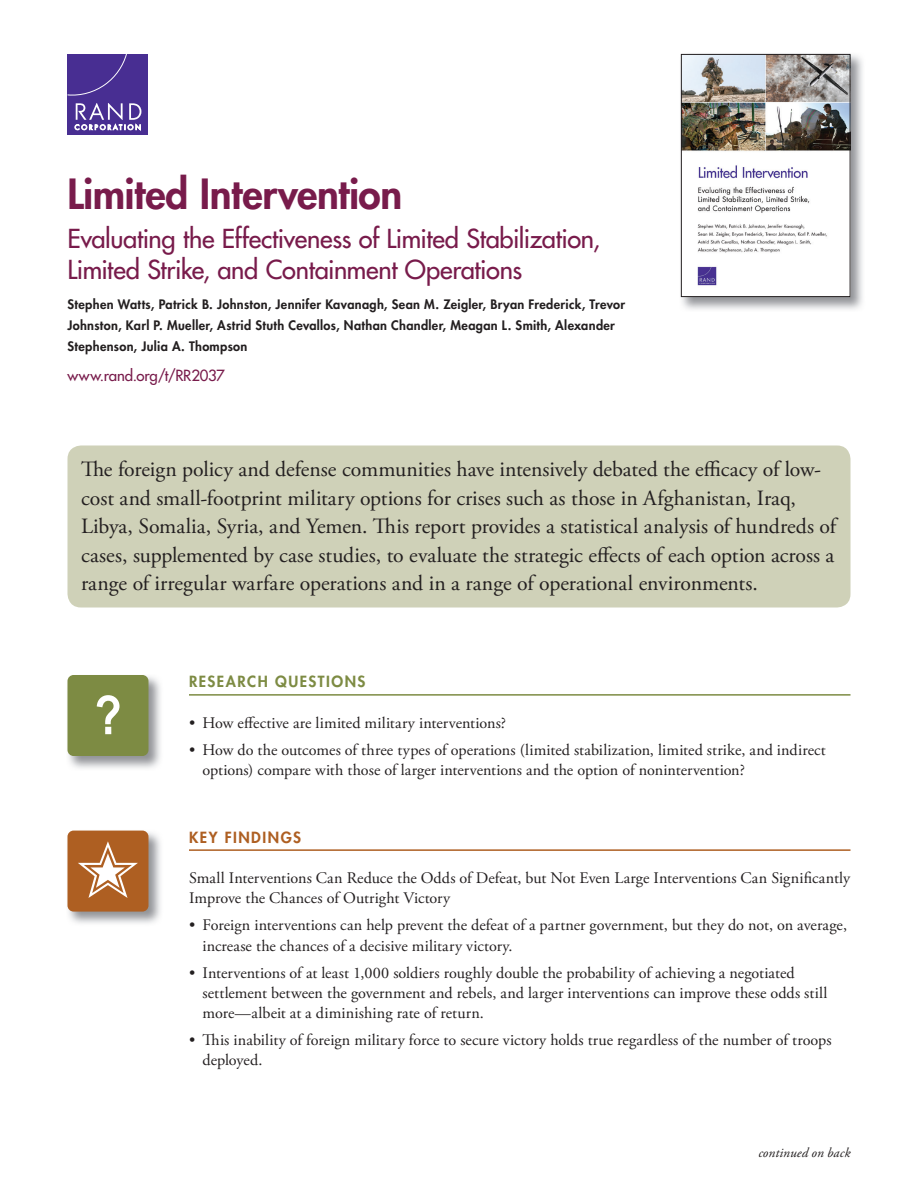
<style>
.page{position:relative;width:918px;height:1188px;background:#fff}
.page>*{position:absolute;margin:0;border:0;box-sizing:border-box;transform-origin:0 0}
.t1{font:700 54px "Arial Narrow";color:#fff}
.t2{font:800 40.5px "Futura Std";letter-spacing:-.005em;color:#781b4b}
.t3{font:500 25.5px/31.5px "Futura Std";letter-spacing:-.015em;color:#781b4b}
.t4{font:21.75px/28.5px "Adobe Garamond Pro";color:#231f20}
.t5{font:16.2px/20.2px "Adobe Garamond Pro";color:#231f20}
.t6{font:500 15px "Futura Std";letter-spacing:-.01em;color:#781b4b}
.t7{font:800 15px "Futura Std";letter-spacing:.1em;color:#7d8b43}
.t8{font:800 15px "Futura Std";letter-spacing:.105em;color:#ae5f22}
.t9{font:italic 13.5px "Adobe Garamond Pro";letter-spacing:.005em;color:#231f20}
.t10{font:800 12.75px/21px "Futura Std";letter-spacing:.025em;color:#231f20}
</style>
<div class="page">
<div style="left:68px;top:446px;width:782px;height:162px;background:#cfd1b8;border-radius:14px"></div>
<img style="left:680px;top:53px;width:183px;height:257px">
<img style="left:683px;top:56px;width:165px;height:239px">
<div style="left:681px;top:54px;width:169px;height:243px;border:1px solid #231f20"></div>
<img style="left:68px;top:675px;width:93px;height:94px">
<div style="left:67px;top:675px;width:81px;height:81px;background:#7d8b43;border-radius:6px"></div>
<img style="left:67px;top:830px;width:94px;height:94px">
<div style="left:67px;top:831px;width:81px;height:81px;background:#ae5f22;border-radius:6px"></div>
<hr style="left:189px;top:694px;width:661px;height:2px;background:#7d8b43">
<hr style="left:189px;top:849px;width:661px;height:2px;background:#ae5f22">
<div style="left:68px;top:54px;width:80px;height:81px;background:#482e92"></div>
<svg style="left:68px;top:54px;width:59px;height:42px"></svg>
<svg style="left:75px;top:103px;width:66px;height:28px"></svg>
<h2 class="t2" style="left:68px;top:175px;width:336px">Limited Intervention</h2>
<h3 class="t3" style="left:68px;top:225px;width:534px">Evaluating the Effectiveness of Limited Stabilization,<br>Limited Strike, and Containment Operations</h3>
<p class="t10" style="left:68px;top:295px;width:559px">Stephen Watts, Patrick B. Johnston, Jennifer Kavanagh, Sean M. Zeigler, Bryan Frederick, Trevor<br>Johnston, Karl P. Mueller, Astrid Stuth Cevallos, Nathan Chandler, Meagan L. Smith, Alexander<br>Stephenson, Julia A. Thompson</p>
<p class="t6" style="left:68px;top:368px;width:159px">www.rand.org/t/RR2037</p>
<p class="t4" style="left:81px;top:457px;width:757px">The foreign policy and defense communities have intensively debated the efficacy of low&shy;cost and small-footprint military options for crises such as those in Afghanistan, Iraq, Libya, Somalia, Syria, and Yemen. This report provides a statistical analysis of hundreds of cases, supplemented by case studies, to evaluate the strategic effects of each option across a range of irregular warfare operations and in a range of operational environments.</p>
<h1 class="t1" style="left:94px;top:684px;width:29px">?</h1>
<p class="t7" style="left:189px;top:675px;width:178px">RESEARCH QUESTIONS</p>
<p class="t5" style="left:189px;top:714px;width:319px">• How effective are limited military interventions?</p>
<p class="t5" style="left:202px;top:741px;width:625px;text-indent:-13px">• How do the outcomes of three types of operations (limited stabilization, limited strike, and indirect options) compare with those of larger interventions and the option of nonintervention?</p>
<p class="t8" style="left:189px;top:830px;width:114px">KEY FINDINGS</p>
<p class="t5" style="left:189px;top:869px;width:663px">Small Interventions Can Reduce the Odds of Defeat, but Not Even Large Interventions Can Significantly<br>Improve the Chances of Outright Victory</p>
<p class="t5" style="left:202px;top:917px;width:646px;text-indent:-13px">• Foreign interventions can help prevent the defeat of a partner government, but they do not, on average, increase the chances of a decisive military victory.</p>
<p class="t5" style="left:202px;top:964px;width:626px;text-indent:-13px">• Interventions of at least 1,000 soldiers roughly double the probability of achieving a negotiated settlement between the government and rebels, and larger interventions can improve these odds still more—albeit at a diminishing rate of return.</p>
<p class="t5" style="left:202px;top:1031px;width:631px;text-indent:-13px">• This inability of foreign military force to secure victory holds true regardless of the number of troops deployed.</p>
<p class="t9" style="left:758px;top:1144px;width:94px">continued on back</p>
</div>
